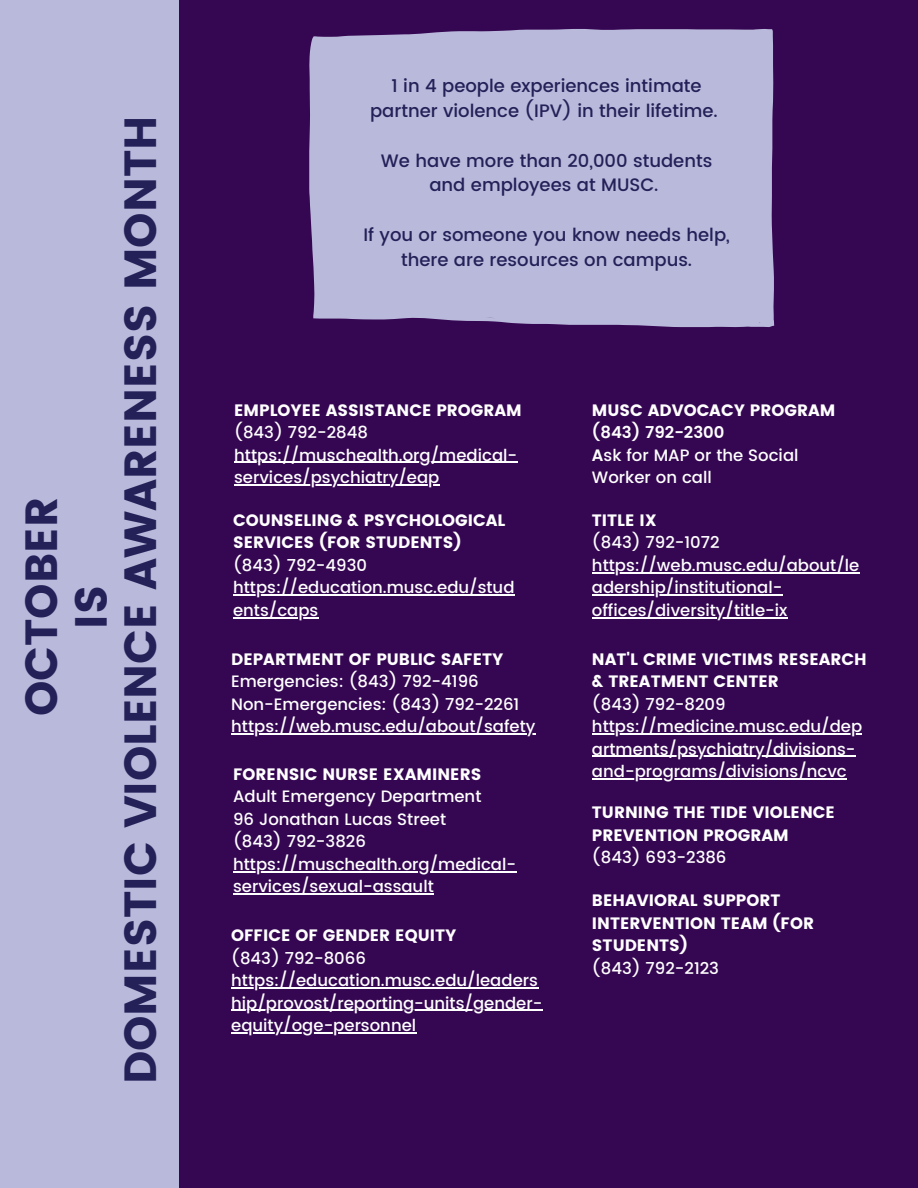
<style>
.page{position:relative;width:918px;height:1188px;background:#350652}
.page>*{position:absolute;margin:0;border:0;box-sizing:border-box;transform-origin:0 0}
.t1{font:45px "Poppins";color:#242058}
.t2{font:500 18px/24.8px "Poppins";color:#242058;text-align:center}
.t3{font:500 16.5px/22.5px "Poppins";color:#fff}
.t4{font:16.5px/22.5px "Poppins";color:#fff}
.t5{font:600 16.5px "Poppins";color:#fff}
.s1{font-weight:600}
</style>
<div class="page">
<div style="left:0;top:0;width:179px;height:1188px;background:#b9b9db"></div>
<div style="left:309px;top:29px;width:465px;height:298px;background:#b9b9db"></div>
<hr style="left:234px;top:462px;width:283px;height:1px;background:#fff">
<hr style="left:234px;top:484px;width:205px;height:1px;background:#fff">
<hr style="left:233px;top:595px;width:281px;height:1px;background:#fff">
<hr style="left:233px;top:617px;width:85px;height:1px;background:#fff">
<hr style="left:231px;top:733px;width:304px;height:1px;background:#fff">
<hr style="left:592px;top:572px;width:268px;height:1px;background:#fff">
<hr style="left:592px;top:595px;width:190px;height:1px;background:#fff">
<hr style="left:592px;top:617px;width:195px;height:1px;background:#fff">
<hr style="left:233px;top:871px;width:283px;height:1px;background:#fff">
<hr style="left:233px;top:893px;width:201px;height:2px;background:#fff">
<hr style="left:592px;top:733px;width:270px;height:1px;background:#fff">
<hr style="left:592px;top:756px;width:263px;height:1px;background:#fff">
<hr style="left:592px;top:778px;width:255px;height:1px;background:#fff">
<hr style="left:231px;top:987px;width:307px;height:1px;background:#fff">
<hr style="left:231px;top:1010px;width:311px;height:1px;background:#fff">
<hr style="left:231px;top:1032px;width:185px;height:1px;background:#fff">
<p class="t1" style="left:15px;top:716px;width:220px;rotate:-90deg">OCTOBER</p>
<p class="t1" style="left:65px;top:629px;width:45px;rotate:-90deg">IS</p>
<p class="t1" style="left:114px;top:1084px;width:970px;rotate:-90deg">DOMESTIC VIOLENCE AWARENESS MONTH</p>
<p class="t2" style="left:370px;top:74px;width:349px">1 in 4 people experiences intimate partner violence (IPV) in their lifetime.</p>
<p class="t2" style="left:381px;top:148px;width:333px">We have more than 20,000 students and employees at MUSC.</p>
<p class="t2" style="left:363px;top:222px;width:368px">If you or someone you know needs help, there are resources on campus.</p>
<p class="t4" style="left:234px;top:399px;width:289px">EMPLOYEE ASSISTANCE PROGRAM</p>
<p class="t3" style="left:234px;top:421px;width:135px">(843) 792-2848</p>
<p class="t3" style="left:234px;top:444px;width:285px">https://muschealth.org/medical&shy;services/psychiatry/eap</p>
<p class="t4" style="left:233px;top:509px;width:274px">COUNSELING &amp; PSYCHOLOGICAL<br>SERVICES (FOR STUDENTS)</p>
<p class="t3" style="left:233px;top:554px;width:136px">(843) 792-4930</p>
<p class="t3" style="left:233px;top:576px;width:283px">https://education.musc.edu/stud ents/caps</p>
<p class="t4" style="left:231px;top:648px;width:274px">DEPARTMENT OF PUBLIC SAFETY</p>
<p class="t3" style="left:231px;top:670px;width:249px">Emergencies: (843) 792-4196</p>
<p class="t3" style="left:231px;top:693px;width:290px">Non-Emergencies: (843) 792-2261</p>
<p class="t3" style="left:231px;top:715px;width:306px">https://web.musc.edu/about/safety</p>
<p class="t4" style="left:233px;top:763px;width:250px">FORENSIC NURSE EXAMINERS</p>
<p class="t3" style="left:233px;top:785px;width:250px">Adult Emergency Department</p>
<p class="t3" style="left:233px;top:808px;width:215px">96 Jonathan Lucas Street</p>
<p class="t3" style="left:233px;top:830px;width:134px">(843) 792-3826</p>
<p class="t3" style="left:233px;top:853px;width:285px">https://muschealth.org/medical&shy;services/sexual-assault</p>
<p class="t4" style="left:231px;top:924px;width:227px">OFFICE OF GENDER EQUITY</p>
<p class="t3" style="left:231px;top:947px;width:136px">(843) 792-8066</p>
<p class="t3" style="left:231px;top:969px;width:313px">https://education.musc.edu/leaders hip/provost/reporting-units/gender&shy;equity/oge-personnel</p>
<p class="t4" style="left:592px;top:399px;width:245px">MUSC ADVOCACY PROGRAM</p>
<p class="t5" style="left:592px;top:423px;width:134px">(843) 792-2300</p>
<p class="t3" style="left:592px;top:444px;width:208px"><span class="s1">A</span>sk for MAP or the Social<br>Worker on call</p>
<p class="t4" style="left:592px;top:509px;width:67px">TITLE IX</p>
<p class="t3" style="left:592px;top:531px;width:129px">(843) 792-1072</p>
<p class="t3" style="left:592px;top:554px;width:269px">https://web.musc.edu/about/le adership/institutional&shy;offices/diversity/title-ix</p>
<p class="t4" style="left:592px;top:648px;width:276px">NAT'L CRIME VICTIMS RESEARCH &amp; TREATMENT CENTER</p>
<p class="t3" style="left:592px;top:693px;width:135px">(843) 792-8209</p>
<p class="t3" style="left:592px;top:715px;width:272px">https://medicine.musc.edu/dep artments/psychiatry/divisions&shy;and-programs/divisions/ncvc</p>
<p class="t4" style="left:592px;top:801px;width:244px">TURNING THE TIDE VIOLENCE<br>PREVENTION PROGRAM</p>
<p class="t3" style="left:592px;top:846px;width:136px">(843) 693-2386</p>
<p class="t4" style="left:592px;top:889px;width:224px">BEHAVIORAL SUPPORT<br>INTERVENTION TEAM (FOR<br>STUDENTS)</p>
<p class="t3" style="left:592px;top:957px;width:129px">(843) 792-2123</p>
</div>
